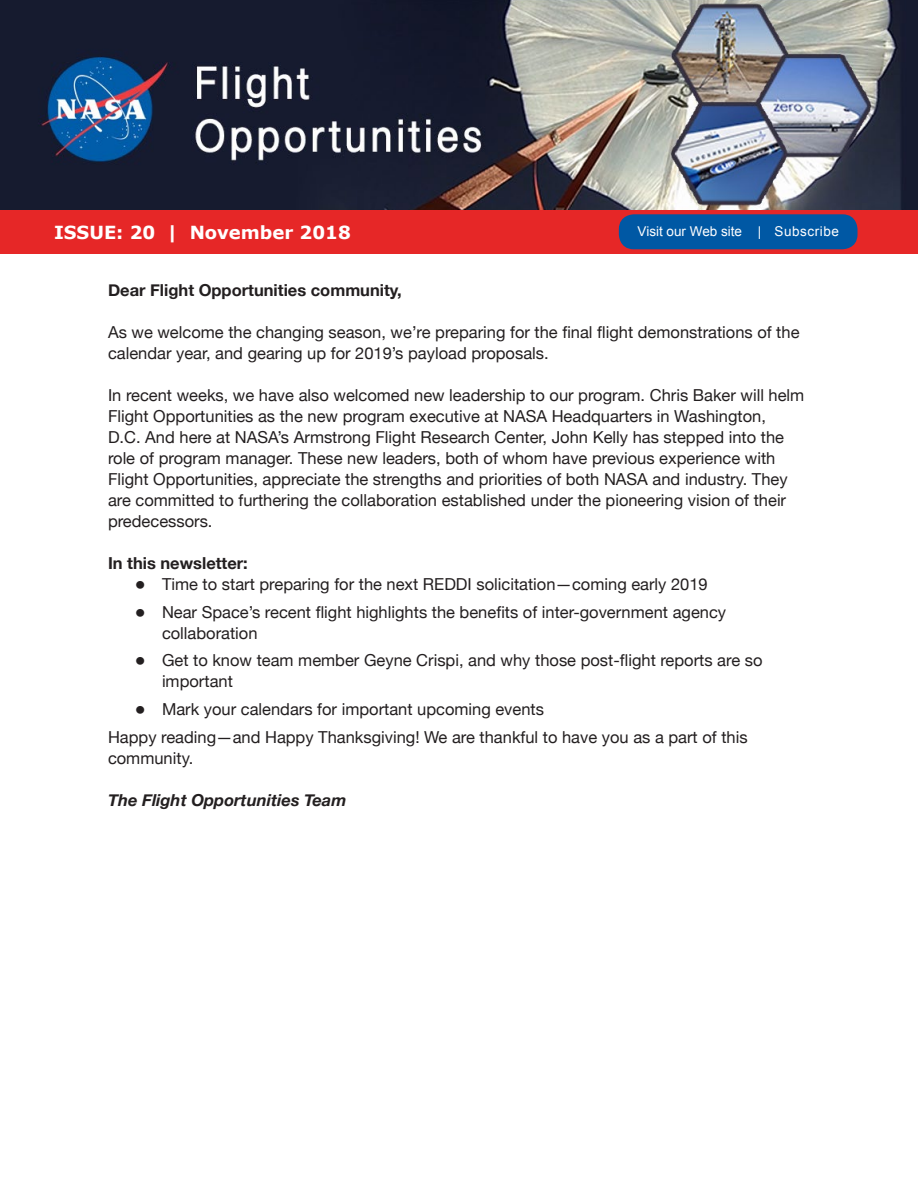
<style>
.page{position:relative;width:918px;height:1188px;background:#fff}
.page>*{position:absolute;margin:0;border:0;box-sizing:border-box;transform-origin:0 0}
.t1{font:700 18px "Verdana";color:#fff}
.body{font:16.5px/21px "Helvetica Neue";color:#231f20}
.body-2{font:700 16.5px "Helvetica Neue";color:#231f20}
.body-3{font:italic 700 16.5px "Helvetica Neue";color:#231f20}
.t2{font:13.5px "Arial";color:#fff}
.s1{font-weight:700}
</style>
<div class="page">
<img style="left:0;top:0;width:918px;height:210px">
<div style="left:0;top:210px;width:918px;height:43px;background:#e62727"></div>
<div style="left:619px;top:214px;width:239px;height:35px;background:#0058a4;border-radius:15px"></div>
<p class="t1" style="left:54px;top:220px;width:298px">ISSUE: 20 | November 2018</p>
<p class="t2" style="left:638px;top:223px;width:203px">Visit our Web site | Subscribe</p>
<p class="body-2" style="left:108px;top:277px;width:295px">Dear Flight Opportunities community,</p>
<p class="body" style="left:108px;top:322px;width:693px">As we welcome the changing season, we’re preparing for the final flight demonstrations of the calendar year, and gearing up for 2019’s payload proposals.</p>
<p class="body" style="left:108px;top:385px;width:698px">In recent weeks, we have also welcomed new leadership to our program. Chris Baker will helm Flight Opportunities as the new program executive at NASA Headquarters in Washington,<br>D.C. And here at NASA’s Armstrong Flight Research Center, John Kelly has stepped into the role of program manager. These new leaders, both of whom have previous experience with Flight Opportunities, appreciate the strengths and priorities of both NASA and industry. They are committed to furthering the collaboration established under the pioneering vision of their predecessors.</p>
<p class="body-2" style="left:108px;top:550px;width:141px">In this newsletter:</p>
<p class="body" style="left:135px;top:574px;width:574px"><span class="s1">࡟</span> Time to start preparing for the next REDDI solicitation—coming early 2019</p>
<p class="body" style="left:162px;top:602px;width:566px;text-indent:-27px"><span class="s1">࡟</span> Near Space’s recent flight highlights the benefits of inter-government agency collaboration</p>
<p class="body" style="left:162px;top:651px;width:602px;text-indent:-27px"><span class="s1">࡟</span> Get to know team member Geyne Crispi, and why those post-flight reports are so important</p>
<p class="body" style="left:135px;top:700px;width:411px"><span class="s1">࡟</span> Mark your calendars for important upcoming events</p>
<p class="body" style="left:108px;top:727px;width:641px">Happy reading—and Happy Thanksgiving! We are thankful to have you as a part of this community.</p>
<p class="body-3" style="left:108px;top:787px;width:240px">The Flight Opportunities Team</p>
</div>
